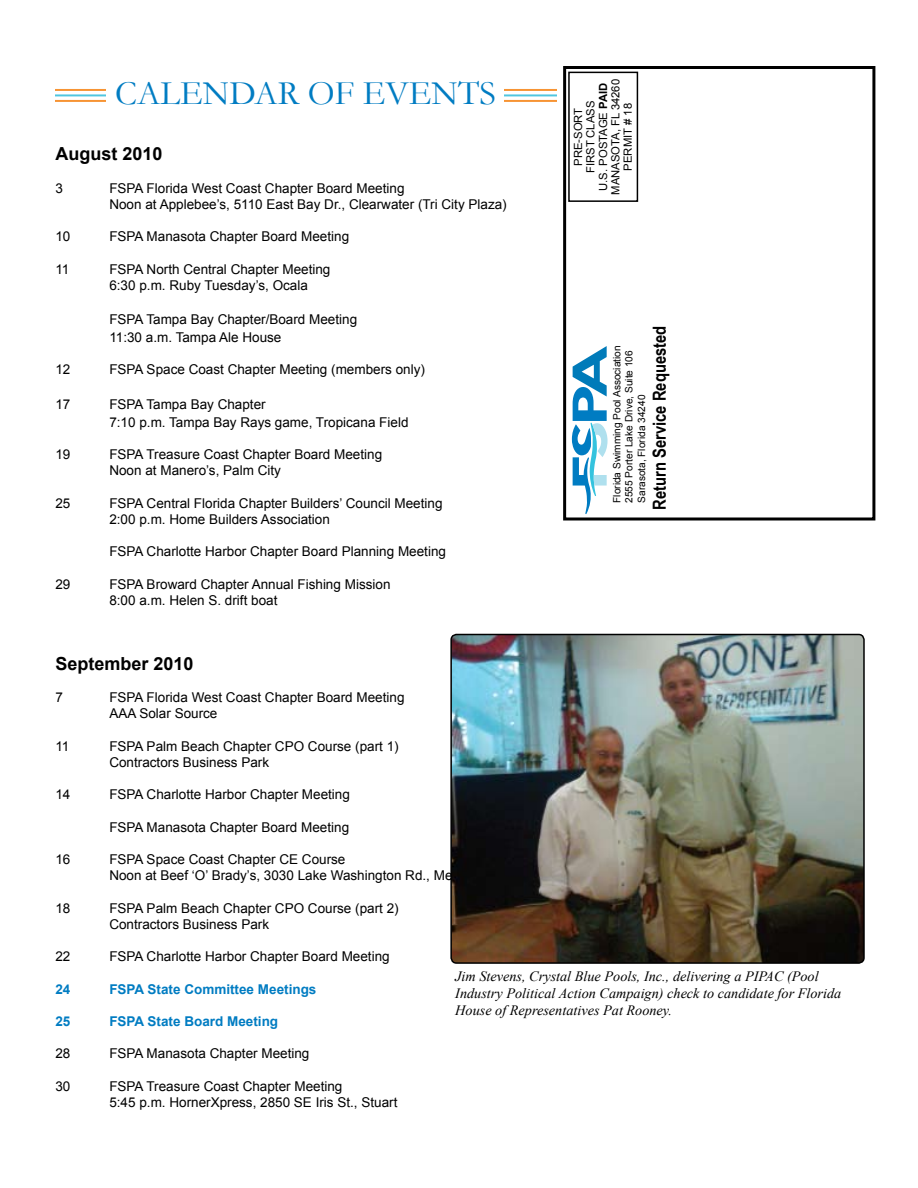
<style>
.page{position:relative;width:918px;height:1188px;background:#fff}
.page>*{position:absolute;margin:0;border:0;box-sizing:border-box;transform-origin:0 0}
.t1{font:34.5px "Garamond";color:#007cc2}
.t2{font:700 18px "Arial";color:#000}
.t3{font:700 18px "Arial Narrow";color:#000}
.t4{font:italic 14.25px/17.1px "Times New Roman";color:#000}
.t5{font:13.5px/16.2px "Arial";color:#000}
.t6{font:700 13.5px "Arial";color:#007cc2}
.t7{font:11.25px/12.3px "Arial";color:#000;text-align:center}
.t8{font:10.2px/12.3px "Arial";color:#000}
.s1{font-weight:700}
</style>
<div class="page">
<div style="left:563px;top:66px;width:312px;height:454px;border:3px solid #000"></div>
<div style="left:568px;top:72px;width:70px;height:130px;border:2px solid #000"></div>
<svg style="left:572px;top:346px;width:36px;height:168px"></svg>
<hr style="left:55px;top:94px;width:501px;height:2px;background:#4fc6e0">
<hr style="left:55px;top:89px;width:501px;height:2px;background:#f79434">
<hr style="left:55px;top:100px;width:501px;height:2px;background:#f79434">
<div style="left:106px;top:76px;width:398px;height:45px;background:#fff"></div>
<img style="left:451px;top:634px;width:413px;height:327px">
<div style="left:450px;top:634px;width:415px;height:330px;border:2px solid #000;border-radius:5px"></div>
<h1 class="t1" style="left:115px;top:70px;width:382px">CALENDAR OF EVENTS</h1>
<h2 class="t2" style="left:55px;top:142px;width:109px">August 2010</h2>
<p class="t5" style="left:55px;top:180px;width:9px">3</p>
<p class="t5" style="left:109px;top:180px;width:399px">FSPA Florida West Coast Chapter Board Meeting<br>Noon at Applebee’s, 5110 East Bay Dr., Clearwater (Tri City Plaza)</p>
<p class="t5" style="left:55px;top:228px;width:17px">10</p>
<p class="t5" style="left:109px;top:228px;width:241px">FSPA Manasota Chapter Board Meeting</p>
<p class="t5" style="left:55px;top:261px;width:16px">11</p>
<p class="t5" style="left:109px;top:261px;width:223px">FSPA North Central Chapter Meeting<br>6:30 p.m. Ruby Tuesday’s, Ocala</p>
<p class="t5" style="left:109px;top:310px;width:249px;line-height:18px">FSPA Tampa Bay Chapter/Board Meeting<br>11:30 a.m. Tampa Ale House</p>
<p class="t5" style="left:55px;top:362px;width:17px">12</p>
<p class="t5" style="left:109px;top:362px;width:317px">FSPA Space Coast Chapter Meeting (members only)</p>
<p class="t5" style="left:55px;top:396px;width:17px">17</p>
<p class="t5" style="left:109px;top:395px;width:301px;line-height:18px">FSPA Tampa Bay Chapter<br>7:10 p.m. Tampa Bay Rays game, Tropicana Field</p>
<p class="t5" style="left:55px;top:446px;width:17px">19</p>
<p class="t5" style="left:109px;top:446px;width:274px">FSPA Treasure Coast Chapter Board Meeting<br>Noon at Manero’s, Palm City</p>
<p class="t5" style="left:55px;top:495px;width:17px">25</p>
<p class="t5" style="left:109px;top:495px;width:335px">FSPA Central Florida Chapter Builders’ Council Meeting<br>2:00 p.m. Home Builders Association</p>
<p class="t5" style="left:109px;top:543px;width:338px">FSPA Charlotte Harbor Chapter Board Planning Meeting</p>
<p class="t5" style="left:55px;top:576px;width:17px">29</p>
<p class="t5" style="left:109px;top:576px;width:283px">FSPA Broward Chapter Annual Fishing Mission<br>8:00 a.m. Helen S. drift boat</p>
<p class="t7" style="left:572px;top:195px;width:117px;rotate:-90deg">PRE-SORT<br>FIRST CLASS<br>U.S. POSTAGE <span class="s1">PAID<br></span>MANASOTA, FL 34260<br>PERMIT # 18</p>
<h2 class="t3" style="left:646px;top:510px;width:185px;rotate:-90deg">Return Service Requested</h2>
<p class="t8" style="left:611px;top:503px;width:159px;rotate:-90deg">Florida Swimming Pool Association<br>2555 Porter Lake Drive, Suite 106<br>Sarasota, Florida 34240</p>
<h2 class="t2" style="left:55px;top:651px;width:140px">September 2010</h2>
<p class="t5" style="left:55px;top:689px;width:9px">7</p>
<p class="t5" style="left:109px;top:689px;width:297px">FSPA Florida West Coast Chapter Board Meeting<br>AAA Solar Source</p>
<p class="t5" style="left:55px;top:738px;width:16px">11</p>
<p class="t5" style="left:109px;top:738px;width:291px">FSPA Palm Beach Chapter CPO Course (part 1)<br>Contractors Business Park</p>
<p class="t5" style="left:55px;top:786px;width:17px">14</p>
<p class="t5" style="left:109px;top:786px;width:242px">FSPA Charlotte Harbor Chapter Meeting</p>
<p class="t5" style="left:109px;top:819px;width:241px">FSPA Manasota Chapter Board Meeting</p>
<p class="t5" style="left:55px;top:851px;width:17px">16</p>
<p class="t5" style="left:109px;top:851px;width:390px">FSPA Space Coast Chapter CE Course<br>Noon at Beef ‘O’ Brady’s, 3030 Lake Washington Rd., Melbourne</p>
<p class="t5" style="left:55px;top:900px;width:17px">18</p>
<p class="t5" style="left:109px;top:900px;width:291px">FSPA Palm Beach Chapter CPO Course (part 2)<br>Contractors Business Park</p>
<p class="t5" style="left:55px;top:948px;width:17px">22</p>
<p class="t5" style="left:109px;top:948px;width:282px">FSPA Charlotte Harbor Chapter Board Meeting</p>
<p class="t6" style="left:55px;top:980px;width:17px">24</p>
<p class="t6" style="left:109px;top:980px;width:209px">FSPA State Committee Meetings</p>
<p class="t6" style="left:55px;top:1012px;width:17px">25</p>
<p class="t6" style="left:109px;top:1012px;width:170px">FSPA State Board Meeting</p>
<p class="t5" style="left:55px;top:1046px;width:17px">28</p>
<p class="t5" style="left:109px;top:1046px;width:202px">FSPA Manasota Chapter Meeting</p>
<p class="t5" style="left:55px;top:1078px;width:17px">30</p>
<p class="t5" style="left:109px;top:1078px;width:290px">FSPA Treasure Coast Chapter Meeting<br>5:45 p.m. HornerXpress, 2850 SE Iris St., Stuart</p>
<p class="t4" style="left:455px;top:967px;width:388px">Jim Stevens, Crystal Blue Pools, Inc., delivering a PIPAC (Pool<br>Industry Political Action Campaign) check to candidate for Florida<br>House of Representatives Pat Rooney.</p>
</div>
